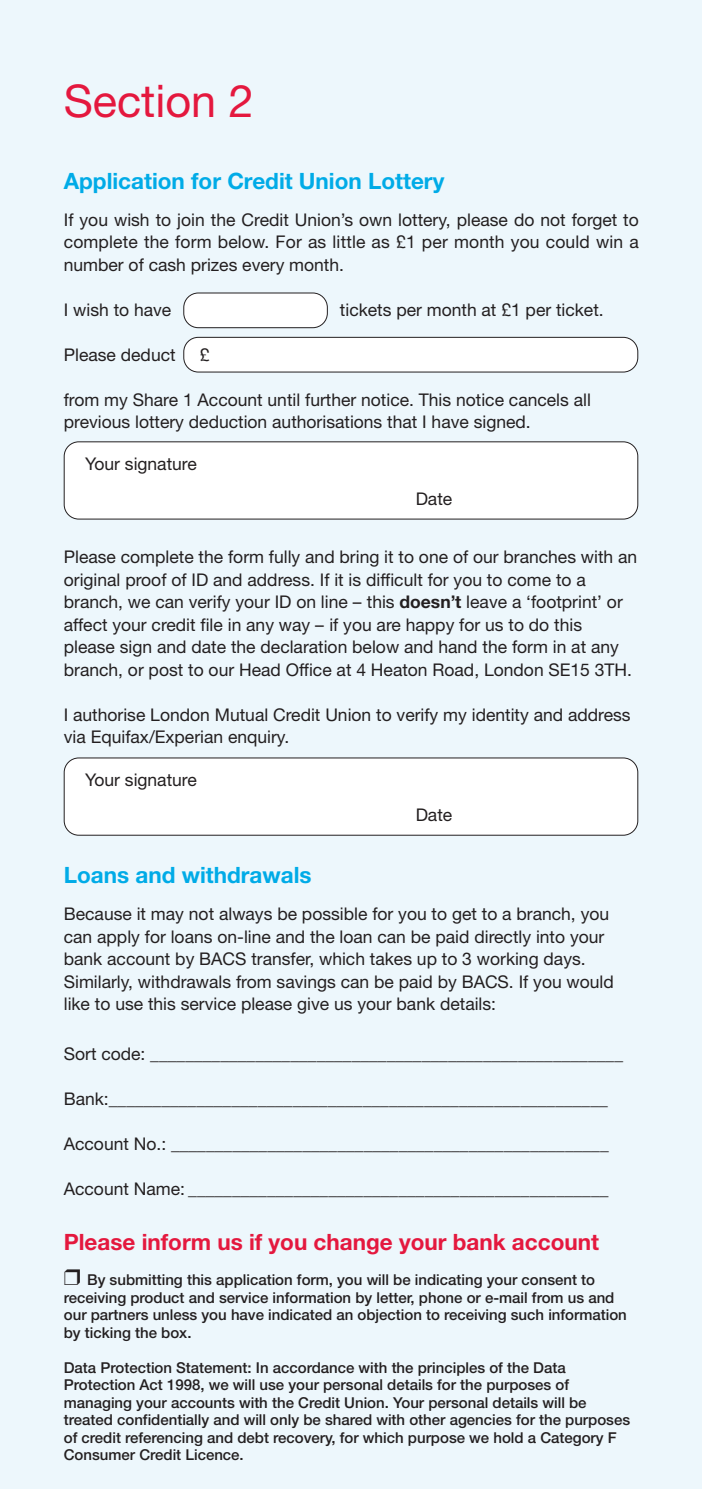
<style>
.page{position:relative;width:702px;height:1489px;background:#fff}
.page>*{position:absolute;margin:0;border:0;box-sizing:border-box;transform-origin:0 0}
.t1{font:45px "Helvetica Neue";color:#e4183e}
.t2{font:700 22.5px "Helvetica Neue";color:#00abe7}
.t3{font:700 22.5px "Helvetica Neue";color:#e4183e}
.t4{font:17.5px/22.5px "Helvetica Neue";color:#231f20}
.t5{font:500 15px/17.5px "Helvetica Neue";color:#231f20}
.s1{font-weight:700}
</style>
<div class="page">
<div style="left:0;top:0;width:702px;height:1488px;background:#edf7fc"></div>
<div style="left:184px;top:293px;width:143px;height:35px;background:#fff;border-radius:15px"></div>
<div style="left:183px;top:292px;width:145px;height:36px;border:1px solid #231f20;border-radius:15px"></div>
<div style="left:184px;top:337px;width:453px;height:35px;background:#fff;border-radius:15px"></div>
<div style="left:183px;top:337px;width:455px;height:35px;border:1px solid #231f20;border-radius:15px"></div>
<div style="left:64px;top:442px;width:573px;height:77px;background:#fff;border-radius:15px"></div>
<div style="left:64px;top:441px;width:574px;height:78px;border:1px solid #231f20;border-radius:15px"></div>
<div style="left:64px;top:758px;width:573px;height:77px;background:#fff;border-radius:15px"></div>
<div style="left:64px;top:757px;width:574px;height:78px;border:1px solid #231f20;border-radius:15px"></div>
<h1 class="t1" style="left:64px;top:85px;width:191px">Section 2</h1>
<p class="t2" style="left:64px;top:173px;width:382px">Application for Credit Union Lottery</p>
<p class="t4" style="left:64px;top:210px;width:576px;text-align:justify">If you wish to join the Credit Union’s own lottery, please do not forget to complete the form below. For as little as £1 per month you could win a number of cash prizes every month.</p>
<p class="t4" style="left:64px;top:300px;width:109px">I wish to have</p>
<p class="t4" style="left:340px;top:300px;width:265px">tickets per month at £1 per ticket.</p>
<p class="t4" style="left:64px;top:345px;width:113px">Please deduct</p>
<p class="t4" style="left:200px;top:345px;width:11px">£</p>
<p class="t4" style="left:64px;top:390px;width:528px">from my Share 1 Account until further notice. This notice cancels all previous lottery deduction authorisations that I have signed.</p>
<p class="t4" style="left:85px;top:454px;width:113px">Your signature</p>
<p class="t4" style="left:415px;top:489px;width:38px">Date</p>
<p class="t4" style="left:64px;top:547px;width:575px">Please complete the form fully and bring it to one of our branches with an original proof of ID and address. If it is difficult for you to come to a branch, we can verify your ID on line – this <span class="s1">doesn’t</span> leave a ‘footprint’ or affect your credit file in any way – if you are happy for us to do this please sign and date the declaration below and hand the form in at any branch, or post to our Head Office at 4 Heaton Road, London SE15 3TH.</p>
<p class="t4" style="left:64px;top:705px;width:568px">I authorise London Mutual Credit Union to verify my identity and address via Equifax/Experian enquiry.</p>
<p class="t4" style="left:85px;top:770px;width:113px">Your signature</p>
<p class="t4" style="left:415px;top:805px;width:38px">Date</p>
<p class="t2" style="left:64px;top:867px;width:249px">Loans and withdrawals</p>
<p class="t4" style="left:64px;top:904px;width:551px">Because it may not always be possible for you to get to a branch, you can apply for loans on-line and the loan can be paid directly into your bank account by BACS transfer, which takes up to 3 working days.<br>Similarly, withdrawals from savings can be paid by BACS. If you would like to use this service please give us your bank details:</p>
<p class="t4" style="left:64px;top:1044px;width:560px">Sort code: ______________________________________________________</p>
<p class="t4" style="left:64px;top:1089px;width:545px">Bank:_________________________________________________________</p>
<p class="t4" style="left:64px;top:1134px;width:546px">Account No.: __________________________________________________</p>
<p class="t4" style="left:64px;top:1179px;width:546px">Account Name: ________________________________________________</p>
<p class="t3" style="left:64px;top:1234px;width:536px">Please inform us if you change your bank account</p>
<p class="t5" style="left:64px;top:1272px;width:564px">❒ By submitting this application form, you will be indicating your consent to receiving product and service information by letter, phone or e-mail from us and our partners unless you have indicated an objection to receiving such information by ticking the box.</p>
<p class="t5" style="left:64px;top:1359px;width:568px">Data Protection Statement: In accordance with the principles of the Data Protection Act 1998, we will use your personal details for the purposes of managing your accounts with the Credit Union. Your personal details will be treated confidentially and will only be shared with other agencies for the purposes of credit referencing and debt recovery, for which purpose we hold a Category F Consumer Credit Licence.</p>
</div>
